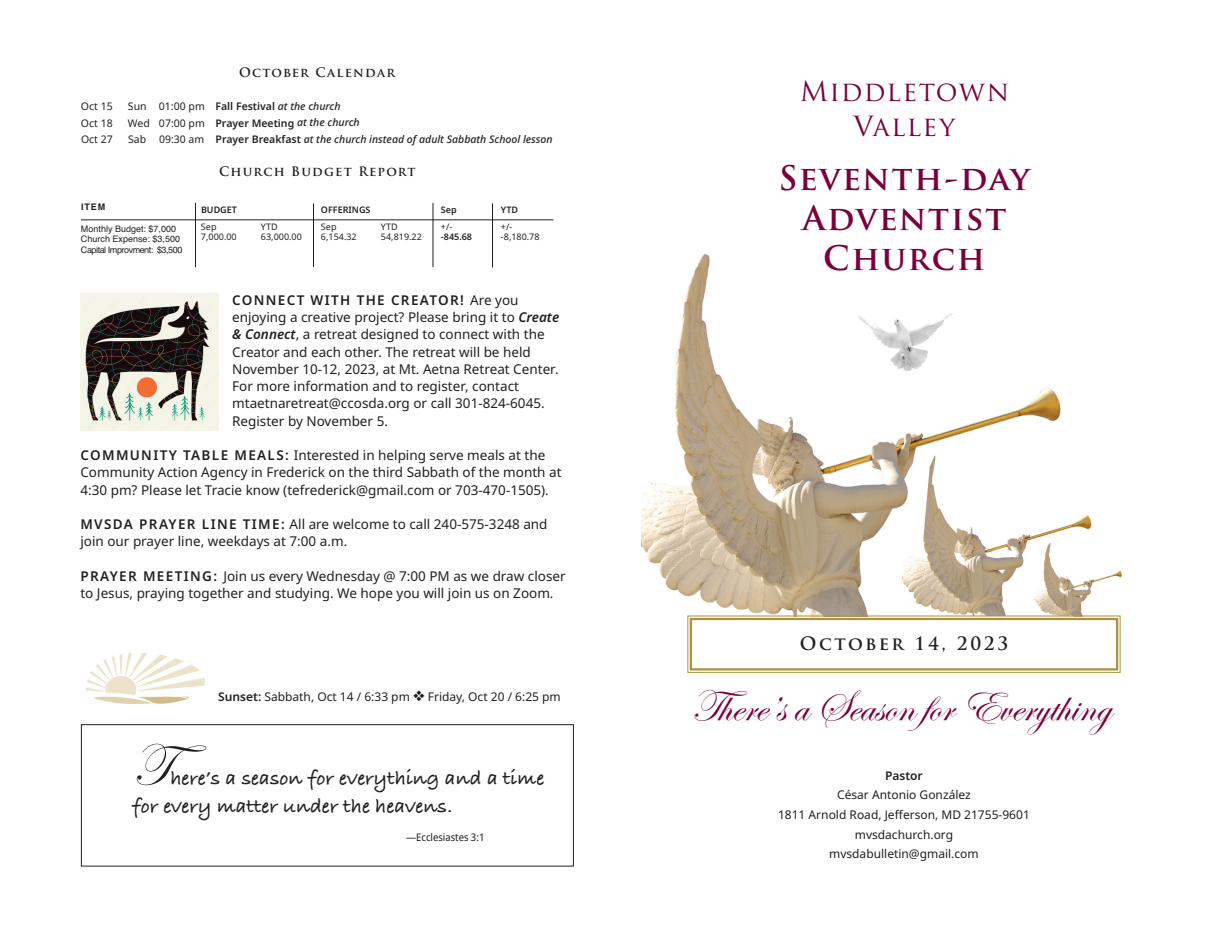
<style>
.page{position:relative;width:1215px;height:945px;background:#fff}
.page>*{position:absolute;margin:0;border:0;box-sizing:border-box;transform-origin:0 0}
.t1{font:60px "Edwardian Script ITC";color:#231f20}
.t2{font:45px "Edwardian Script ITC";color:#7a003b}
.t3{font:700 33px/39.6px "Trajan Pro";letter-spacing:.05em;color:#7a003b;text-align:center}
.t4{font:27px/34.7px "Trajan Pro";letter-spacing:.05em;color:#7a003b;text-align:center}
.t5{font:700 21px/28.5px "Bradley Hand ITCTT";color:#231f20}
.t6{font:700 18px "Trajan Pro";letter-spacing:.145em;color:#231f20}
.t7{font:13.5px/17.2px "Noto Sans";color:#231f20}
.t8{font:700 12.75px "Trajan Pro";letter-spacing:.1em;color:#231f20}
.t9{font:12px/19.6px "Noto Sans";color:#231f20;text-align:center}
.t10{font:600 12px "Noto Sans";color:#231f20}
.t11{font:italic 500 10.5px "Noto Sans";color:#231f20}
.t12{font:600 10.5px "Noto Sans";color:#231f20}
.t13{font:semi-condensed 10.5px "Noto Sans";color:#231f20}
.t14{font:10.5px "Noto Sans";color:#231f20}
.t15{font:9px/10.8px "Helvetica";color:#231f20}
.t16{font:9px/10.5px "Noto Sans";color:#231f20}
.t17{font:600 9px "Noto Sans";color:#231f20}
.t18{font:700 9px "Helvetica";color:#231f20}
.s1{font-weight:400}
.s2{font-weight:500;font-style:italic}
.s3{font-weight:400;font-style:normal}
.s4{font-weight:600;font-style:normal}
.s5{font-weight:600}
.s6{font-weight:600;font-style:italic}
</style>
<div class="page">
<img style="left:641px;top:254px;width:420px;height:362px">
<svg style="left:902px;top:442px;width:219px;height:176px"></svg>
<img style="left:1030px;top:539px;width:92px;height:77px">
<div style="left:687px;top:616px;width:433px;height:57px;border:1px solid #ac923c"></div>
<div style="left:690px;top:618px;width:428px;height:52px;border:2px solid #ac923c"></div>
<hr style="left:313px;top:203px;width:1px;height:64px;background:#231f20">
<hr style="left:433px;top:203px;width:1px;height:64px;background:#231f20">
<hr style="left:492px;top:203px;width:1px;height:65px;background:#231f20">
<hr style="left:195px;top:203px;width:1px;height:64px;background:#231f20">
<hr style="left:81px;top:219px;width:473px;height:1px;background:#231f20">
<img style="left:87px;top:654px;width:117px;height:49px">
<div style="left:81px;top:724px;width:493px;height:143px;border:1px solid #231f20"></div>
<img style="left:854px;top:296px;width:101px;height:76px">
<img style="left:80px;top:293px;width:138px;height:137px">
<p class="t8" style="left:239px;top:65px;width:158px">October Calendar</p>
<p class="t14" style="left:81px;top:99px;width:33px">Oct 15</p>
<p class="t12" style="left:128px;top:99px;width:214px"><span class="s1">Sun 01:00 pm</span> Fall Festival <span class="s2">at the church</span></p>
<p class="t14" style="left:81px;top:115px;width:33px">Oct 18</p>
<p class="t12" style="left:128px;top:115px;width:233px"><span class="s1">Wed 07:00 pm</span> Prayer Meeting <span class="s2">at the church</span></p>
<p class="t14" style="left:81px;top:132px;width:33px">Oct 27</p>
<p class="t11" style="left:128px;top:132px;width:426px"><span class="s3">Sab 09:30 am</span> <span class="s4">Prayer Breakfast</span> at the church instead of adult Sabbath School lesson</p>
<p class="t8" style="left:219px;top:164px;width:198px">Church Budget Report</p>
<p class="t18" style="left:81px;top:202px;width:26px">ITEM</p>
<p class="t15" style="left:81px;top:223px;width:103px">Monthly Budget: $7,000<br>Church Expense: $3,500<br>Capital Improvment: $3,500</p>
<p class="t16" style="left:201px;top:222px;width:37px">Sep<br>7,000.00</p>
<p class="t16" style="left:261px;top:222px;width:42px">YTD<br>63,000.00</p>
<p class="t16" style="left:321px;top:222px;width:37px">Sep<br>6,154.32</p>
<p class="t16" style="left:381px;top:222px;width:42px">YTD<br>54,819.22</p>
<p class="t16" style="left:441px;top:222px;width:13px">+/-</p>
<p class="t17" style="left:201px;top:203px;width:38px">BUDGET</p>
<p class="t17" style="left:321px;top:203px;width:51px">OFFERINGS</p>
<p class="t17" style="left:441px;top:203px;width:17px">Sep</p>
<p class="t17" style="left:501px;top:203px;width:19px">YTD</p>
<p class="t17" style="left:441px;top:231px;width:33px">-845.68</p>
<p class="t16" style="left:501px;top:222px;width:40px">+/- -8,180.78</p>
<p class="t7" style="left:232px;top:292px;width:329px"><span class="s5">CONNECT WITH THE CREATOR!</span> Are you enjoying a creative project? Please bring it to <span class="s6">Create &amp; Connect</span>, a retreat designed to connect with the Creator and each other. The retreat will be held November 10-12, 2023, at Mt. Aetna Retreat Center.<br>For more information and to register, contact mtaetnaretreat@ccosda.org or call 301-824-6045.<br>Register by November 5.</p>
<p class="t7" style="left:80px;top:447px;width:483px"><span class="s5">COMMUNITY TABLE MEALS:</span> Interested in helping serve meals at the<br>Community Action Agency in Frederick on the third Sabbath of the month at<br>4:30 pm? Please let Tracie know (tefrederick@gmail.com or 703-470-1505).</p>
<p class="t7" style="left:80px;top:516px;width:469px"><span class="s5">MVSDA PRAYER LINE TIME:</span> All are welcome to call 240-575-3248 and join our prayer line, weekdays at 7:00 a.m.</p>
<p class="t7" style="left:80px;top:568px;width:487px"><span class="s5">PRAYER MEETING:</span> Join us every Wednesday @ 7:00 PM as we draw closer to Jesus, praying together and studying. We hope you will join us on Zoom.</p>
<p class="t9" style="left:218px;top:687px;width:344px"><span class="s5">Sunset:</span> Sabbath, Oct 14 / 6:33 pm ❖ Friday, Oct 20 / 6:25 pm</p>
<h1 class="t1" style="left:132px;top:728px;width:76px">T</h1>
<h3 class="t5" style="left:132px;top:763px;width:414px;text-indent:38px">here’s a season for everything and a time for every matter under the heavens.</h3>
<p class="t13" style="left:406px;top:830px;width:80px">—Ecclesiastes 3:1</p>
<h3 class="t4" style="left:800px;top:75px;width:211px">Middletown<br>Valley</h3>
<h3 class="t3" style="left:779px;top:159px;width:253px">Seventh-day<br>Adventist<br>Church</h3>
<h3 class="t6" style="left:800px;top:633px;width:210px">October 14, 2023</h3>
<h2 class="t2" style="left:691px;top:678px;width:421px">There’s a Seasonfor Everything</h2>
<p class="t10" style="left:885px;top:767px;width:39px">Pastor</p>
<p class="t9" style="left:778px;top:785px;width:253px">César Antonio González<br>1811 Arnold Road, Jefferson, MD 21755-9601 mvsdachurch.org<br>mvsdabulletin@gmail.com</p>
</div>
